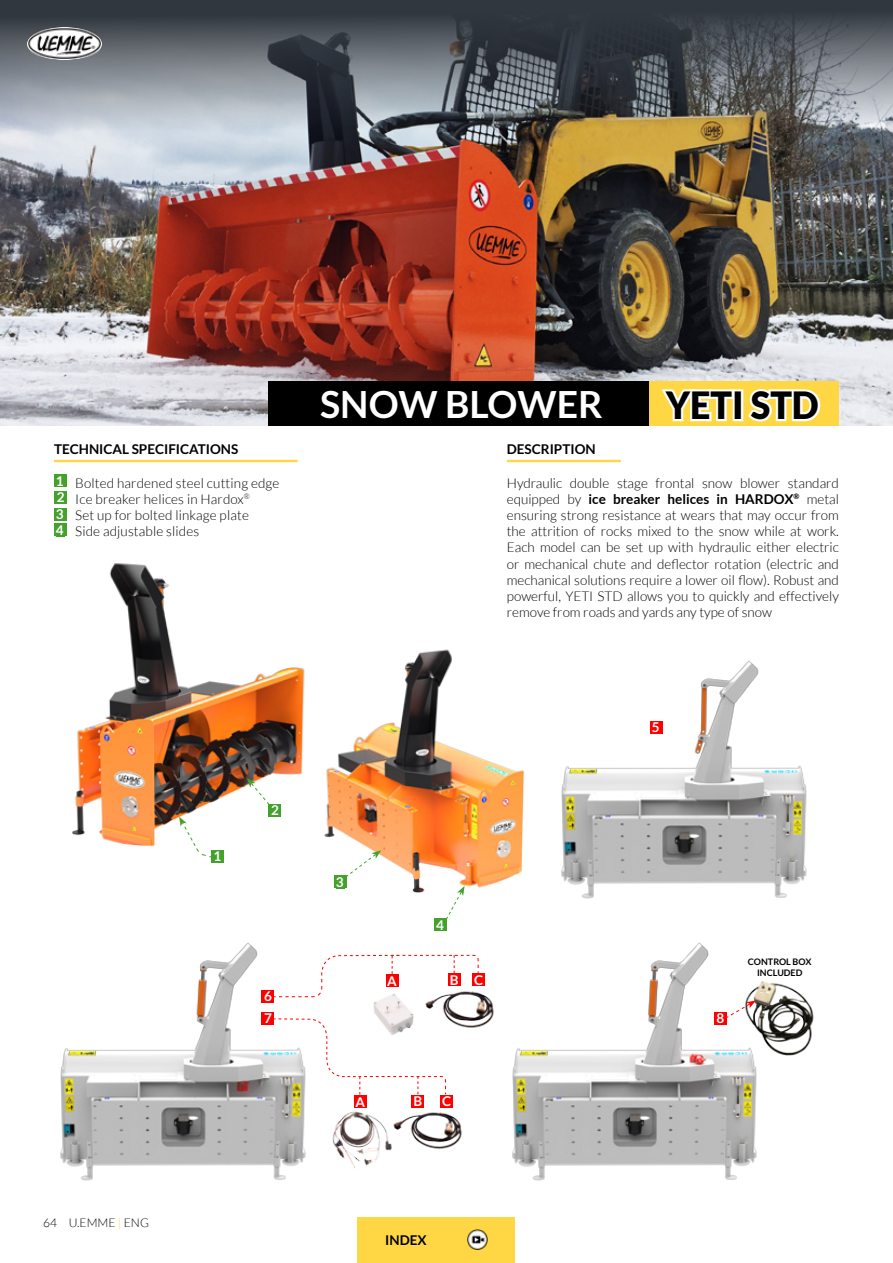
<style>
.page{position:relative;width:893px;height:1263px;background:#fff}
.page>*{position:absolute;margin:0;border:0;box-sizing:border-box;transform-origin:0 0}
.t1{font:700 37.5px "Lato";color:#fff}
.t2{font:900 37.5px "Lato";color:#000;scale:.96 1}
.t3{font:300 13.5px/16.2px "Lato";letter-spacing:.01em;color:#000;text-align:justify}
.t4{font:700 13.5px "Lato";color:#000}
.t5{font:700 13.5px "Lato";color:#fff}
.t6{font:300 12px "Lato";color:#000}
.t7{font:700 9px "Lato";color:#000}
.s1{font-weight:700}
.s2{color:#ffd744}
</style>
<div class="page">
<img style="left:0;top:170px;width:893px;height:256px">
<hr style="left:507px;top:460px;width:114px;height:2px;background:#ffd744">
<hr style="left:54px;top:460px;width:244px;height:2px;background:#ffd744">
<div style="left:648px;top:381px;width:191px;height:45px;background:#ffd744"></div>
<div style="left:268px;top:381px;width:380px;height:45px;background:#000"></div>
<div style="left:357px;top:1217px;width:157px;height:46px;background:#ffd744"></div>
<img style="left:467px;top:1229px;width:21px;height:21px">
<img style="left:72px;top:563px;width:233px;height:283px">
<div style="left:54px;top:508px;width:13px;height:12px;background:#44a12b"></div>
<div style="left:54px;top:474px;width:13px;height:13px;background:#44a12b"></div>
<div style="left:211px;top:850px;width:13px;height:13px;background:#44a12b"></div>
<div style="left:54px;top:491px;width:13px;height:13px;background:#44a12b"></div>
<div style="left:268px;top:804px;width:13px;height:12px;background:#44a12b"></div>
<svg style="left:661px;top:389px;width:75px;height:33px"></svg>
<div style="left:733px;top:389px;width:10px;height:32px;border:4px solid #fff"></div>
<svg style="left:748px;top:389px;width:73px;height:33px"></svg>
<div style="left:54px;top:524px;width:13px;height:12px;background:#44a12b"></div>
<div style="left:434px;top:918px;width:13px;height:13px;background:#44a12b"></div>
<img style="left:60px;top:942px;width:255px;height:239px">
<img style="left:512px;top:942px;width:245px;height:239px">
<img style="left:561px;top:660px;width:246px;height:239px">
<svg style="left:179px;top:816px;width:33px;height:42px"></svg>
<img style="left:324px;top:649px;width:200px;height:244px">
<svg style="left:247px;top:778px;width:23px;height:28px"></svg>
<svg style="left:345px;top:850px;width:36px;height:28px"></svg>
<svg style="left:445px;top:886px;width:20px;height:33px"></svg>
<img style="left:425px;top:993px;width:69px;height:35px">
<img style="left:394px;top:1112px;width:68px;height:37px">
<img style="left:373px;top:997px;width:41px;height:21px">
<img style="left:744px;top:980px;width:70px;height:76px">
<img style="left:332px;top:1111px;width:62px;height:57px">
<div style="left:354px;top:1095px;width:13px;height:13px;background:#f00"></div>
<div style="left:412px;top:1095px;width:12px;height:12px;background:#f00"></div>
<div style="left:472px;top:973px;width:13px;height:13px;background:#f00"></div>
<div style="left:440px;top:1095px;width:13px;height:12px;background:#f00"></div>
<div style="left:714px;top:1012px;width:12px;height:13px;background:#f00"></div>
<div style="left:261px;top:1012px;width:13px;height:13px;background:#f00"></div>
<div style="left:650px;top:721px;width:12px;height:13px;background:#f00"></div>
<svg style="left:273px;top:955px;width:206px;height:42px"></svg>
<svg style="left:273px;top:1018px;width:173px;height:77px"></svg>
<svg style="left:724px;top:1000px;width:32px;height:19px"></svg>
<svg style="left:0;top:0;width:893px;height:170px"></svg>
<img style="left:27px;top:28px;width:75px;height:32px">
<svg style="left:318px;top:375px;width:289px;height:6px"></svg>
<h1 class="t1" style="left:320px;top:383px;width:284px">SNOW BLOWER</h1>
<p class="t4" style="left:54px;top:441px;width:186px">TECHNICAL SPECIFICATIONS</p>
<p class="t4" style="left:507px;top:441px;width:90px">DESCRIPTION</p>
<h1 class="t2" style="left:666px;top:383px;width:161px">YETI STD</h1>
<p class="t5" style="left:56px;top:473px;width:9px">1</p>
<p class="t5" style="left:57px;top:490px;width:9px">2</p>
<p class="t5" style="left:56px;top:506px;width:9px">3</p>
<p class="t5" style="left:56px;top:522px;width:9px">4</p>
<p class="t3" style="left:75px;top:475px;width:206px;text-align:left">Bolted hardened steel cutting edge<br>Ice breaker helices in Hardox<sup>®<br></sup>Set up for bolted linkage plate<br>Side adjustable slides</p>
<p class="t3" style="left:507px;top:475px;width:334px">Hydraulic double stage frontal snow blower standard equipped by <span class="s1">ice breaker helices in HARDOX</span><sup>®</sup> metal ensuring strong resistance at wears that may occur from the attrition of rocks mixed to the snow while at work.<br>Each model can be set up with hydraulic either electric or mechanical chute and deflector rotation (electric and mechanical solutions require a lower oil flow). Robust and powerful, YETI STD allows you to quickly and effectively remove from roads and yards any type of snow</p>
<p class="t5" style="left:213px;top:849px;width:9px">1</p>
<p class="t5" style="left:652px;top:720px;width:9px">5</p>
<p class="t5" style="left:271px;top:802px;width:9px">2</p>
<p class="t5" style="left:264px;top:988px;width:9px">6</p>
<p class="t5" style="left:336px;top:874px;width:9px">3</p>
<p class="t5" style="left:387px;top:973px;width:11px">A</p>
<p class="t5" style="left:436px;top:917px;width:9px">4</p>
<p class="t5" style="left:450px;top:972px;width:10px">B</p>
<p class="t5" style="left:474px;top:972px;width:11px">C</p>
<p class="t5" style="left:264px;top:1010px;width:9px">7</p>
<p class="t5" style="left:716px;top:1010px;width:9px">8</p>
<p class="t7" style="left:748px;top:957px;width:8px">contro</p>
<p class="t7" style="left:786px;top:957px;width:27px">L box</p>
<p class="t7" style="left:757px;top:967px;width:6px">incl</p>
<p class="t7" style="left:777px;top:967px;width:14px">uded</p>
<p class="t5" style="left:355px;top:1094px;width:11px">A</p>
<p class="t5" style="left:414px;top:1094px;width:10px">B</p>
<p class="t5" style="left:442px;top:1093px;width:11px">C</p>
<p class="t6" style="left:43px;top:1216px;width:15px">64</p>
<p class="t6" style="left:69px;top:1216px;width:82px">U.EMME <span class="s2">|</span> ENG</p>
<p class="t4" style="left:385px;top:1232px;width:43px">INDEX</p>
</div>
